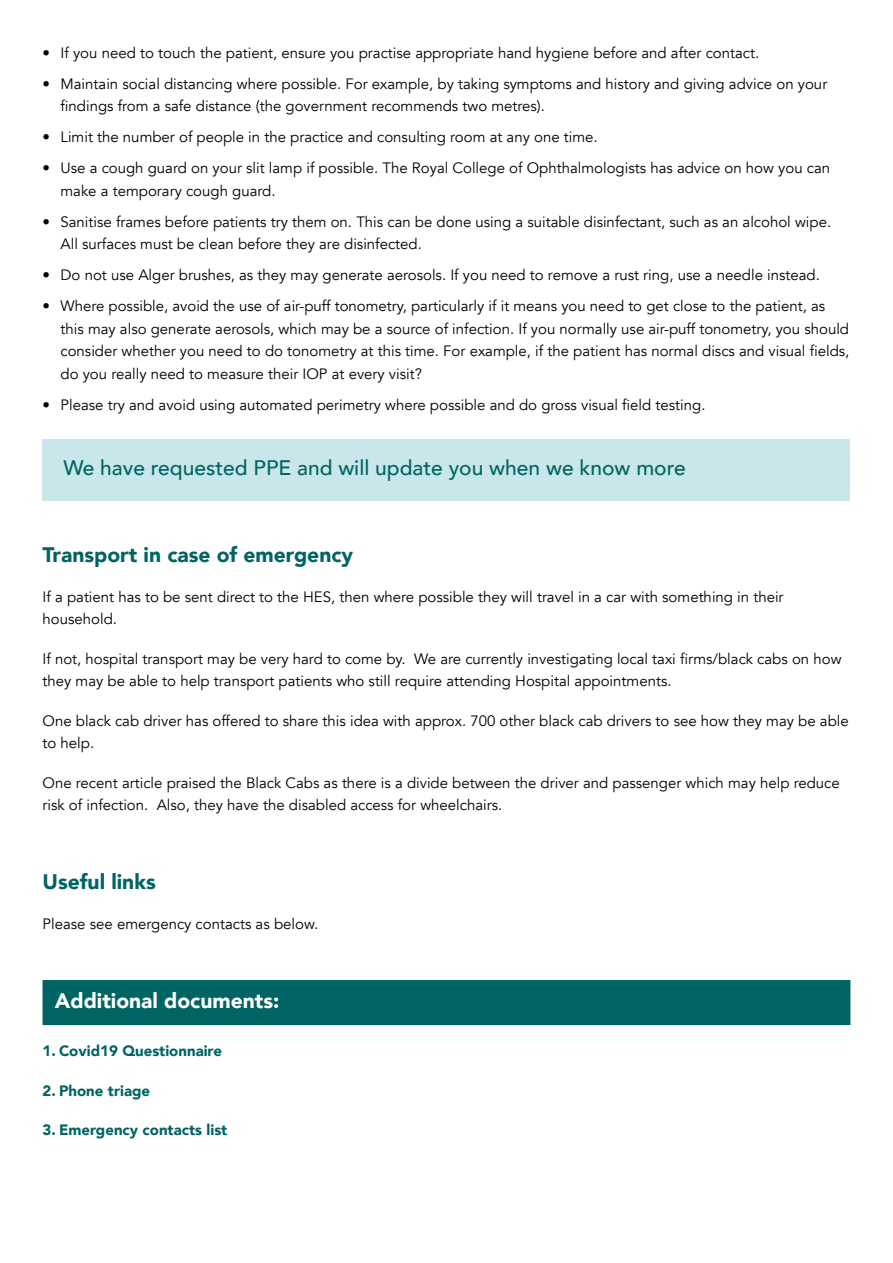
<style>
.page{position:relative;width:893px;height:1263px;background:#fff}
.page>*{position:absolute;margin:0;border:0;box-sizing:border-box;transform-origin:0 0}
.t1{font:500 21px "Avenir";color:#006463}
.t2{font:900 21px "Avenir";color:#006463}
.t3{font:900 21px "Avenir";color:#fff}
.t4{font:15px/22.5px "Avenir";color:#000}
.t5{font:900 15px "Avenir";color:#006463}
</style>
<div class="page">
<div style="left:43px;top:439px;width:807px;height:62px;background:#c9e7ea"></div>
<div style="left:43px;top:980px;width:807px;height:45px;background:#006463"></div>
<p class="t4" style="left:43px;top:41px;width:718px">• If you need to touch the patient, ensure you practise appropriate hand hygiene before and after contact.</p>
<p class="t4" style="left:61px;top:72px;width:768px;text-indent:-18px">• Maintain social distancing where possible. For example, by taking symptoms and history and giving advice on your findings from a safe distance (the government recommends two metres).</p>
<p class="t4" style="left:43px;top:126px;width:557px">• Limit the number of people in the practice and consulting room at any one time.</p>
<p class="t4" style="left:61px;top:157px;width:771px;text-indent:-18px">• Use a cough guard on your slit lamp if possible. The Royal College of Ophthalmologists has advice on how you can make a temporary cough guard.</p>
<p class="t4" style="left:61px;top:210px;width:772px;text-indent:-18px">• Sanitise frames before patients try them on. This can be done using a suitable disinfectant, such as an alcohol wipe.<br>All surfaces must be clean before they are disinfected.</p>
<p class="t4" style="left:43px;top:264px;width:779px">• Do not use Alger brushes, as they may generate aerosols. If you need to remove a rust ring, use a needle instead.</p>
<p class="t4" style="left:61px;top:295px;width:790px;text-indent:-18px">• Where possible, avoid the use of air-puff tonometry, particularly if it means you need to get close to the patient, as this may also generate aerosols, which may be a source of infection. If you normally use air-puff tonometry, you should consider whether you need to do tonometry at this time. For example, if the patient has normal discs and visual fields, do you really need to measure their IOP at every visit?</p>
<p class="t4" style="left:43px;top:393px;width:664px">• Please try and avoid using automated perimetry where possible and do gross visual field testing.</p>
<h1 class="t1" style="left:64px;top:449px;width:624px">We have requested PPE and will update you when we know more</h1>
<h1 class="t2" style="left:43px;top:537px;width:312px">Transport in case of emergency</h1>
<p class="t4" style="left:43px;top:586px;width:743px">If a patient has to be sent direct to the HES, then where possible they will travel in a car with something in their household.</p>
<p class="t4" style="left:43px;top:648px;width:800px">If not, hospital transport may be very hard to come by. We are currently investigating local taxi firms/black cabs on how they may be able to help transport patients who still require attending Hospital appointments.</p>
<p class="t4" style="left:43px;top:710px;width:808px">One black cab driver has offered to share this idea with approx. 700 other black cab drivers to see how they may be able to help.</p>
<p class="t4" style="left:43px;top:772px;width:799px">One recent article praised the Black Cabs as there is a divide between the driver and passenger which may help reduce risk of infection. Also, they have the disabled access for wheelchairs.</p>
<h1 class="t2" style="left:43px;top:864px;width:115px">Useful links</h1>
<p class="t4" style="left:43px;top:913px;width:277px">Please see emergency contacts as below.</p>
<h1 class="t3" style="left:55px;top:983px;width:226px">Additional documents:</h1>
<p class="t5" style="left:43px;top:1038px;width:181px">1. Covid19 Questionnaire</p>
<p class="t5" style="left:43px;top:1077px;width:109px">2. Phone triage</p>
<p class="t5" style="left:43px;top:1117px;width:186px">3. Emergency contacts list</p>
</div>
